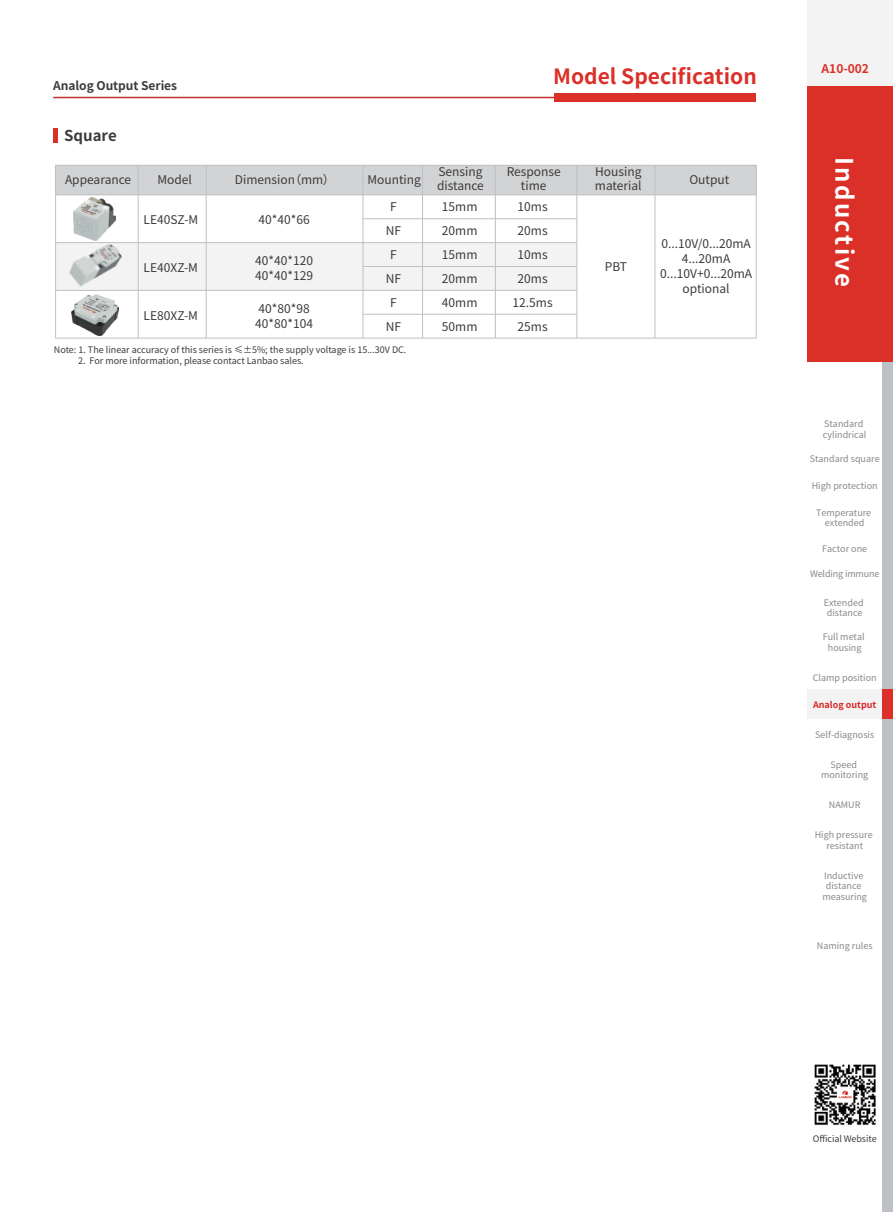
<style>
.page{position:relative;width:893px;height:1212px;background:#fff}
.page>*{position:absolute;margin:0;border:0;box-sizing:border-box;transform-origin:0 0}
.t1{font:700 24px "Source Han Sans CN";letter-spacing:.1em;color:#fff}
.t2{font:700 21px "Source Han Sans CN";color:#da3028}
.t3{font:700 15px "Source Han Sans CN";color:#3d3b3a}
.t4{font:12px/24px "Source Han Sans CN";color:#3d3b3a;text-align:center}
.t5{font:700 12px "Source Han Sans CN";letter-spacing:-.005em;color:#3d3b3a}
.t6{font:700 12px "Source Han Sans CN";color:#da3028}
.t7{font:9px/10.5px "Source Han Sans CN";color:#86888b;text-align:center}
.t8{font:9px "Source Han Sans CN";color:#3d3b3a}
.t9{font:9px "Source Han Sans CN";letter-spacing:-.01em;color:#3f3f40}
.t10{font:700 9px "Source Han Sans CN";color:#d92628}
</style>
<div class="page">
<div style="left:883px;top:0;width:10px;height:1212px;background:#bdc0c4"></div>
<div style="left:808px;top:85px;width:85px;height:276px;background:#da3028"></div>
<div style="left:808px;top:689px;width:85px;height:30px;background:#f3f3f3"></div>
<div style="left:883px;top:689px;width:10px;height:30px;background:#da3028"></div>
<div style="left:56px;top:165px;width:701px;height:30px;background:#d2d3d4"></div>
<div style="left:56px;top:243px;width:521px;height:47px;background:#f3f3f3"></div>
<hr style="left:206px;top:165px;width:1px;height:173px;background:#bdc0c4">
<hr style="left:138px;top:165px;width:1px;height:173px;background:#bdc0c4">
<hr style="left:55px;top:165px;width:1px;height:173px;background:#bdc0c4">
<hr style="left:756px;top:165px;width:1px;height:173px;background:#bdc0c4">
<hr style="left:363px;top:165px;width:1px;height:173px;background:#bdc0c4">
<hr style="left:422px;top:165px;width:1px;height:173px;background:#bdc0c4">
<hr style="left:495px;top:165px;width:1px;height:173px;background:#bdc0c4">
<hr style="left:576px;top:165px;width:1px;height:173px;background:#bdc0c4">
<hr style="left:655px;top:165px;width:1px;height:173px;background:#bdc0c4">
<hr style="left:55px;top:165px;width:701px;height:1px;background:#bdc0c4">
<hr style="left:56px;top:194px;width:700px;height:1px;background:#bdc0c4">
<hr style="left:363px;top:218px;width:214px;height:1px;background:#bdc0c4">
<hr style="left:56px;top:242px;width:521px;height:1px;background:#bdc0c4">
<hr style="left:363px;top:266px;width:214px;height:1px;background:#bdc0c4">
<hr style="left:56px;top:290px;width:521px;height:1px;background:#bdc0c4">
<hr style="left:363px;top:314px;width:214px;height:1px;background:#bdc0c4">
<hr style="left:55px;top:338px;width:701px;height:1px;background:#bdc0c4">
<img style="left:69px;top:231px;width:53px;height:64px">
<img style="left:74px;top:197px;width:42px;height:43px">
<img style="left:72px;top:295px;width:46px;height:41px">
<hr style="left:53px;top:128px;width:4px;height:15px;background:#da3028">
<div style="left:808px;top:0;width:85px;height:85px;background:#f3f3f3"></div>
<img style="left:814px;top:1064px;width:62px;height:62px">
<hr style="left:53px;top:97px;width:702px;height:1px;background:#c0352d">
<div style="left:554px;top:93px;width:201px;height:9px;background:#da3028"></div>
<p class="t5" style="left:53px;top:78px;width:125px">Analog Output Series</p>
<p class="t3" style="left:64px;top:127px;width:54px">Square</p>
<h2 class="t2" style="left:553px;top:64px;width:205px">Model Specification</h2>
<p class="t4" style="left:65px;top:168px;width:68px">Appearance</p>
<p class="t4" style="left:157px;top:168px;width:36px">Model</p>
<p class="t4" style="left:235px;top:168px;width:101px">Dimension（mm）</p>
<p class="t4" style="left:367px;top:168px;width:55px">Mounting</p>
<p class="t4" style="left:595px;top:165px;width:48px;line-height:14.4px;text-align:left">Housing material</p>
<p class="t4" style="left:437px;top:165px;width:48px;line-height:14.4px;text-align:left">Sensing distance</p>
<p class="t4" style="left:507px;top:165px;width:56px;line-height:14.4px">Response time</p>
<p class="t4" style="left:386px;top:195px;width:17px">F<br>NF<br>F<br>NF<br>F<br>NF</p>
<p class="t4" style="left:144px;top:208px;width:56px">LE40SZ-M</p>
<p class="t4" style="left:259px;top:208px;width:53px">40*40*66</p>
<p class="t4" style="left:144px;top:256px;width:56px">LE40XZ-M</p>
<p class="t4" style="left:144px;top:304px;width:56px">LE80XZ-M</p>
<p class="t8" style="left:54px;top:345px;width:354px">Note: 1. The linear accuracy of this series is ≤±5%; the supply voltage is 15...30V DC.</p>
<p class="t8" style="left:78px;top:356px;width:227px">2. For more information, please contact Lanbao sales.</p>
<p class="t4" style="left:255px;top:253px;width:59px;line-height:15px;text-align:left">40*40*120<br>40*40*129</p>
<p class="t4" style="left:255px;top:301px;width:59px;line-height:15px;text-align:left">40*80*98<br>40*80*104</p>
<p class="t4" style="left:442px;top:195px;width:37px;text-align:justify">15mm 20mm 15mm 20mm 40mm 50mm</p>
<p class="t4" style="left:513px;top:194px;width:42px">10ms<br>20ms<br>10ms<br>20ms<br>12.5ms<br>25ms</p>
<p class="t4" style="left:605px;top:255px;width:24px">PBT</p>
<p class="t4" style="left:689px;top:167px;width:41px">Output</p>
<p class="t4" style="left:660px;top:236px;width:93px;line-height:15px">0...10V/0...20mA<br>4...20mA<br>0...10V+0...20mA optional</p>
<p class="t6" style="left:822px;top:62px;width:49px">A10-002</p>
<h1 class="t1" style="left:858px;top:157px;width:132px;rotate:90deg">Inductive</h1>
<p class="t7" style="left:823px;top:419px;width:45px;text-align:left">Standard cylindrical</p>
<p class="t7" style="left:810px;top:453px;width:71px">Standard square</p>
<p class="t7" style="left:812px;top:480px;width:67px">High protection</p>
<p class="t7" style="left:816px;top:507px;width:57px">Temperature extended</p>
<p class="t7" style="left:822px;top:543px;width:46px">Factor one</p>
<p class="t7" style="left:810px;top:569px;width:71px">Welding immune</p>
<p class="t7" style="left:824px;top:597px;width:41px">Extended distance</p>
<p class="t7" style="left:823px;top:632px;width:43px">Full metal housing</p>
<p class="t7" style="left:813px;top:672px;width:65px">Clamp position</p>
<p class="t10" style="left:813px;top:699px;width:65px">Analog output</p>
<p class="t7" style="left:815px;top:729px;width:61px">Self-diagnosis</p>
<p class="t7" style="left:821px;top:759px;width:49px">Speed monitoring</p>
<p class="t7" style="left:829px;top:800px;width:33px">NAMUR</p>
<p class="t7" style="left:815px;top:830px;width:60px">High pressure resistant</p>
<p class="t7" style="left:822px;top:870px;width:46px">Inductive distance measuring</p>
<p class="t7" style="left:817px;top:941px;width:57px">Naming rules</p>
<p class="t9" style="left:813px;top:1134px;width:65px">Official Website</p>
</div>
